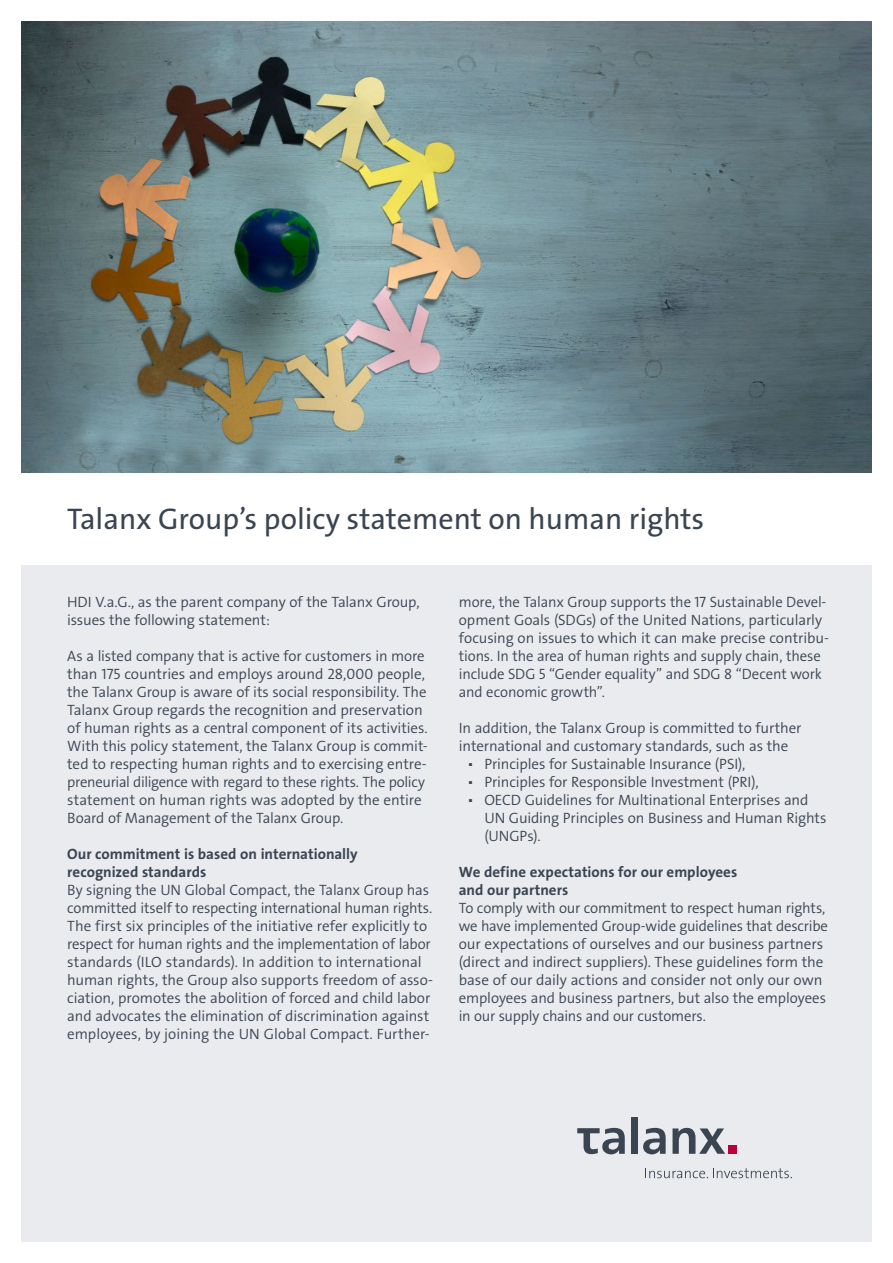
<style>
.page{position:relative;width:893px;height:1263px;background:#fff}
.page>*{position:absolute;margin:0;border:0;box-sizing:border-box;transform-origin:0 0}
.t1{font:30px "The Sans LP5 Plain";color:#3b4552}
.t2{font:15px/18px "The Sans LP4 Se Lig";letter-spacing:-.005em;color:#3b4552}
.t3{font:15px/18px "The Sans LP7 Bld";color:#3b4552}
</style>
<div class="page">
<img style="left:21px;top:21px;width:851px;height:451px">
<div style="left:21px;top:565px;width:851px;height:677px;background:#e9ebef"></div>
<div style="left:729px;top:1145px;width:8px;height:9px;background:#b90039"></div>
<svg style="left:672px;top:1128px;width:53px;height:26px"></svg>
<svg style="left:643px;top:1128px;width:23px;height:26px"></svg>
<div style="left:631px;top:1117px;width:7px;height:37px;background:#3b4552"></div>
<svg style="left:577px;top:1128px;width:48px;height:26px"></svg>
<svg style="left:645px;top:1168px;width:147px;height:10px"></svg>
<h1 class="t1" style="left:67px;top:499px;width:639px">Talanx Group’s policy statement on human rights</h1>
<p class="t2" style="left:67px;top:593px;width:354px">HDI V.a.G., as the parent company of the Talanx Group, issues the following statement:</p>
<p class="t2" style="left:67px;top:647px;width:362px">As a listed company that is active for customers in more than 175 countries and employs around 28,000 people, the Talanx Group is aware of its social responsibility. The Talanx Group regards the recognition and preservation of human rights as a central component of its activities.<br>With this policy statement, the Talanx Group is commit&shy;ted to respecting human rights and to exercising entre&shy;preneurial diligence with regard to these rights. The policy statement on human rights was adopted by the entire Board of Management of the Talanx Group.</p>
<p class="t3" style="left:67px;top:845px;width:292px">Our commitment is based on internationally recognized standards</p>
<p class="t2" style="left:67px;top:881px;width:367px">By signing the UN Global Compact, the Talanx Group has committed itself to respecting international human rights.<br>The first six principles of the initiative refer explicitly to respect for human rights and the implementation of labor standards (ILO standards). In addition to international human rights, the Group also supports freedom of asso&shy;ciation, promotes the abolition of forced and child labor and advocates the elimination of discrimination against employees, by joining the UN Global Compact. Further-</p>
<p class="t2" style="left:459px;top:593px;width:372px">more, the Talanx Group supports the 17 Sustainable Devel&shy;opment Goals (SDGs) of the United Nations, particularly focusing on issues to which it can make precise contribu&shy;tions. In the area of human rights and supply chain, these include SDG 5 “Gender equality” and SDG 8 “Decent work and economic growth”.</p>
<p class="t2" style="left:459px;top:719px;width:344px">In addition, the Talanx Group is committed to further international and customary standards, such as the</p>
<p class="t2" style="left:467px;top:755px;width:279px">▪ Principles for Sustainable Insurance (PSI),</p>
<p class="t2" style="left:467px;top:773px;width:293px">▪ Principles for Responsible Investment (PRI),</p>
<p class="t2" style="left:484px;top:791px;width:344px;text-indent:-17px">▪ OECD Guidelines for Multinational Enterprises and<br>UN Guiding Principles on Business and Human Rights (UNGPs).</p>
<p class="t3" style="left:459px;top:863px;width:280px">We define expectations for our employees and our partners</p>
<p class="t2" style="left:459px;top:899px;width:371px">To comply with our commitment to respect human rights, we have implemented Group-wide guidelines that describe our expectations of ourselves and our business partners (direct and indirect suppliers). These guidelines form the base of our daily actions and consider not only our own employees and business partners, but also the employees in our supply chains and our customers.</p>
</div>
